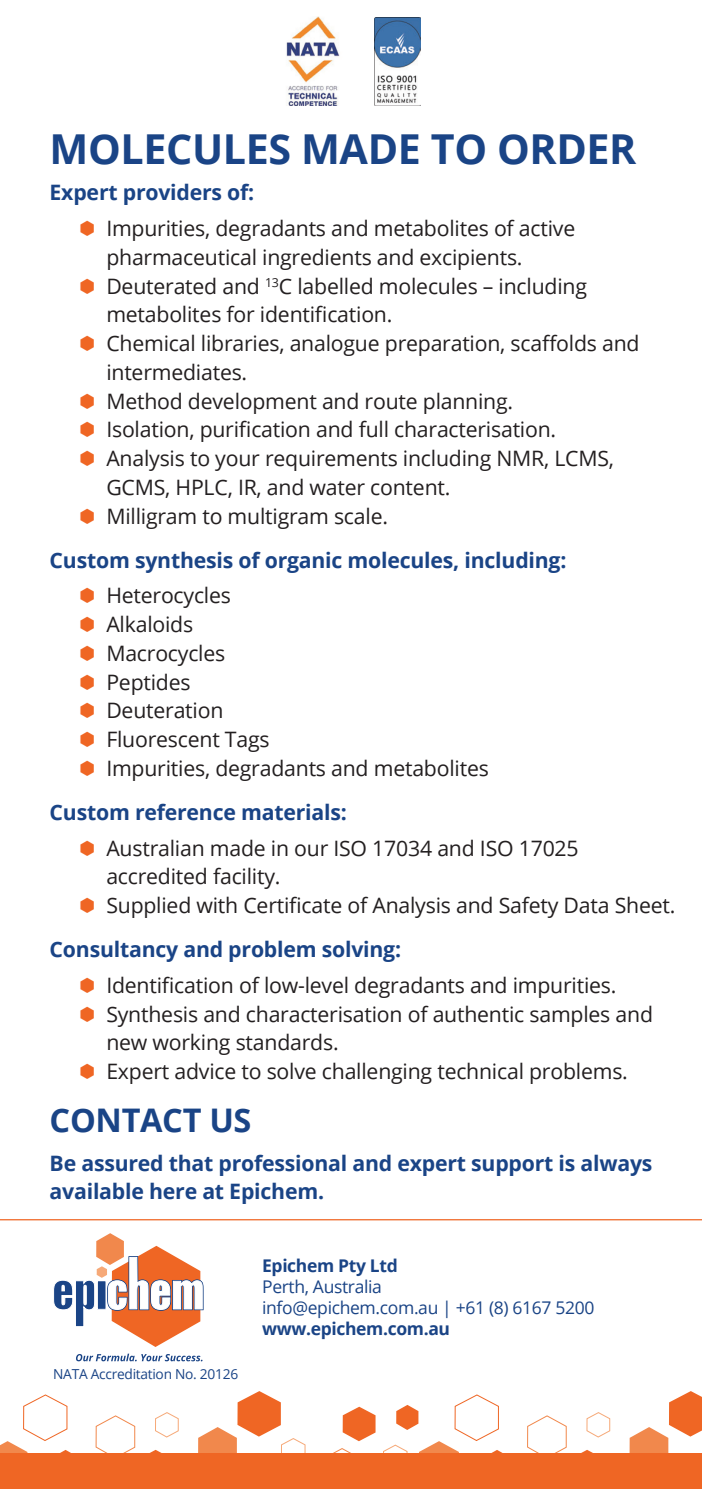
<style>
.page{position:relative;width:702px;height:1489px;background:#fff}
.page>*{position:absolute;margin:0;border:0;box-sizing:border-box;transform-origin:0 0}
.t1{font:700 41.25px "Open Sans";letter-spacing:-.01em;color:#1a4486}
.t2{font:700 32.5px "Open Sans";letter-spacing:-.01em;color:#1a4486}
.t3{font:21.25px/28.8px "Open Sans";letter-spacing:-.01em;color:#231f20}
.t4{font:700 21.25px/28.8px "Open Sans";letter-spacing:-.01em;color:#1a4486}
.t5{font:17.5px "Open Sans";letter-spacing:-.02em;color:#1a4486}
.t6{font:700 17.5px "Open Sans";letter-spacing:-.02em;color:#1a4486}
.t7{font:13.75px "Open Sans";letter-spacing:-.02em;color:#1a4486}
</style>
<div class="page">
<svg style="left:53px;top:1233px;width:151px;height:113px"></svg>
<svg style="left:76px;top:1353px;width:126px;height:8px"></svg>
<svg style="left:0;top:1394px;width:71px;height:59px"></svg>
<svg style="left:95px;top:1412px;width:84px;height:41px"></svg>
<svg style="left:198px;top:1391px;width:108px;height:62px"></svg>
<svg style="left:333px;top:1394px;width:170px;height:59px"></svg>
<svg style="left:527px;top:1412px;width:84px;height:41px"></svg>
<svg style="left:629px;top:1391px;width:73px;height:62px"></svg>
<div style="left:0;top:1453px;width:702px;height:35px;background:#ef6624"></div>
<hr style="left:0;top:1218px;width:702px;height:2px;background:#ef6624">
<img style="left:375px;top:18px;width:46px;height:88px">
<img style="left:286px;top:17px;width:54px;height:89px">
<p class="t1" style="left:50px;top:120px;width:588px">MOLECULES MADE TO ORDER</p>
<p class="t4" style="left:50px;top:178px;width:206px">Expert providers of:</p>
<p class="t3" style="left:106px;top:213px;width:470px">Impurities, degradants and metabolites of active pharmaceutical ingredients and excipients.</p>
<p class="t3" style="left:106px;top:271px;width:482px">Deuterated and <sup>13</sup>C labelled molecules – including metabolites for identification.</p>
<p class="t3" style="left:106px;top:328px;width:534px">Chemical libraries, analogue preparation, scaffolds and intermediates.</p>
<p class="t3" style="left:106px;top:386px;width:408px">Method development and route planning.</p>
<p class="t3" style="left:106px;top:415px;width:451px">Isolation, purification and full characterisation.</p>
<p class="t3" style="left:106px;top:443px;width:509px">Analysis to your requirements including NMR, LCMS,<br>GCMS, HPLC, IR, and water content.</p>
<p class="t3" style="left:106px;top:501px;width:283px">Milligram to multigram scale.</p>
<p class="t4" style="left:50px;top:545px;width:518px">Custom synthesis of organic molecules, including:</p>
<p class="t3" style="left:106px;top:580px;width:126px">Heterocycles</p>
<p class="t3" style="left:106px;top:609px;width:88px">Alkaloids</p>
<p class="t3" style="left:106px;top:638px;width:120px">Macrocycles</p>
<p class="t3" style="left:106px;top:667px;width:86px">Peptides</p>
<p class="t3" style="left:106px;top:695px;width:119px">Deuteration</p>
<p class="t3" style="left:106px;top:724px;width:165px">Fluorescent Tags</p>
<p class="t3" style="left:106px;top:753px;width:384px">Impurities, degradants and metabolites</p>
<p class="t4" style="left:50px;top:797px;width:299px">Custom reference materials:</p>
<p class="t3" style="left:106px;top:833px;width:474px">Australian made in our ISO 17034 and ISO 17025 accredited facility.</p>
<p class="t3" style="left:106px;top:890px;width:570px">Supplied with Certificate of Analysis and Safety Data Sheet.</p>
<p class="t4" style="left:50px;top:934px;width:353px">Consultancy and problem solving:</p>
<p class="t3" style="left:106px;top:970px;width:511px">Identification of low-level degradants and impurities.</p>
<p class="t3" style="left:106px;top:998px;width:548px">Synthesis and characterisation of authentic samples and new working standards.</p>
<p class="t3" style="left:106px;top:1056px;width:523px">Expert advice to solve challenging technical problems.</p>
<p class="t2" style="left:50px;top:1097px;width:203px">CONTACT US</p>
<p class="t4" style="left:50px;top:1147px;width:604px">Be assured that professional and expert support is always available here at Epichem.</p>
<p class="t7" style="left:53px;top:1364px;width:186px">NATA Accreditation No. 20126</p>
<p class="t6" style="left:262px;top:1253px;width:137px">Epichem Pty Ltd</p>
<p class="t5" style="left:262px;top:1274px;width:121px">Perth, Australia</p>
<p class="t5" style="left:262px;top:1295px;width:334px">info@epichem.com.au | +61 (8) 6167 5200</p>
<p class="t6" style="left:262px;top:1316px;width:189px">www.epichem.com.au</p>
</div>
